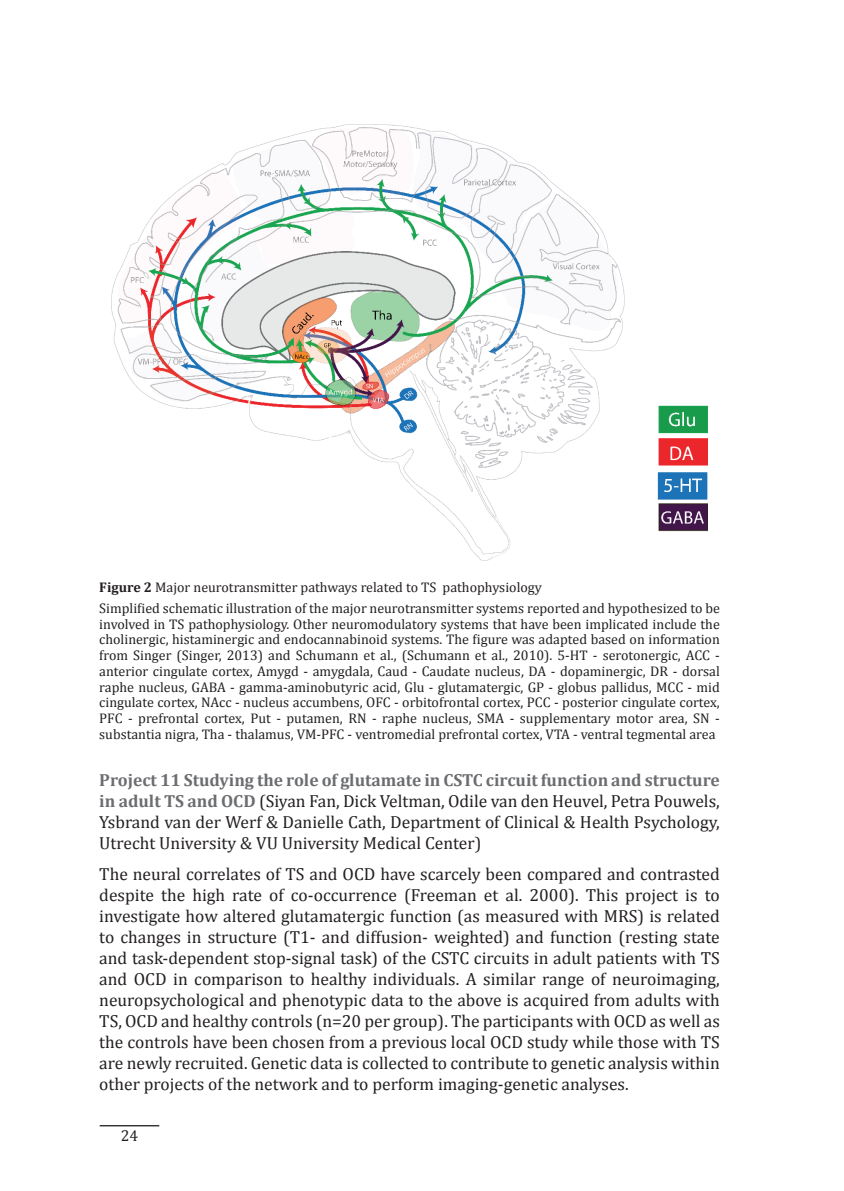
<style>
.page{position:relative;width:844px;height:1191px;background:#fff}
.page>*{position:absolute;margin:0;border:0;box-sizing:border-box;transform-origin:0 0}
.t1{font:17.5px/21px "Cambria";color:#231f20;text-align:justify}
.t2{font:15.75px "Cambria";color:#231f20}
.t3{font:14px/15.8px "Cambria";color:#231f20}
.s1{font-weight:700}
.s2{font-weight:700;color:#6c6d70}
</style>
<div class="page">
<hr style="left:100px;top:1125px;width:59px;height:1px;background:#231f20">
<img style="left:112px;top:124px;width:595px;height:436px">
<p class="t3" style="left:99px;top:577px;width:622px;line-height:20.7px"><span class="s1">Figure 2</span> Major neurotransmitter pathways related to TS pathophysiology<br>Simplified schematic illustration of the major neurotransmitter systems reported and hypothesized to be</p>
<p class="t3" style="left:99px;top:616px;width:622px;text-align:justify">involved in TS pathophysiology. Other neuromodulatory systems that have been implicated include the cholinergic, histaminergic and endocannabinoid systems. The figure was adapted based on information from Singer (Singer, 2013) and Schumann et al., (Schumann et al., 2010). 5-HT - serotonergic, ACC - anterior cingulate cortex, Amygd - amygdala, Caud - Caudate nucleus, DA - dopaminergic, DR - dorsal raphe nucleus, GABA - gamma-aminobutyric acid, Glu - glutamatergic, GP - globus pallidus, MCC - mid cingulate cortex, NAcc - nucleus accumbens, OFC - orbitofrontal cortex, PCC - posterior cingulate cortex, PFC - prefrontal cortex, Put - putamen, RN - raphe nucleus, SMA - supplementary motor area, SN - substantia nigra, Tha - thalamus, VM-PFC - ventromedial prefrontal cortex, VTA - ventral tegmental area</p>
<p class="t1" style="left:99px;top:769px;width:622px"><span class="s2">Project 11 Studying the role of glutamate in CSTC circuit function and structure in adult TS and OCD</span> (Siyan Fan, Dick Veltman, Odile van den Heuvel, Petra Pouwels, Ysbrand van der Werf &amp; Danielle Cath, Department of Clinical &amp; Health Psychology, Utrecht University &amp; VU University Medical Center)</p>
<p class="t1" style="left:99px;top:863px;width:622px">The neural correlates of TS and OCD have scarcely been compared and contrasted despite the high rate of co-occurrence (Freeman et al. 2000). This project is to investigate how altered glutamatergic function (as measured with MRS) is related to changes in structure (T1- and diffusion- weighted) and function (resting state and task-dependent stop-signal task) of the CSTC circuits in adult patients with TS and OCD in comparison to healthy individuals. A similar range of neuroimaging, neuropsychological and phenotypic data to the above is acquired from adults with TS, OCD and healthy controls (n=20 per group). The participants with OCD as well as the controls have been chosen from a previous local OCD study while those with TS are newly recruited. Genetic data is collected to contribute to genetic analysis within other projects of the network and to perform imaging-genetic analyses.</p>
<p class="t2" style="left:121px;top:1126px;width:19px">24</p>
</div>
